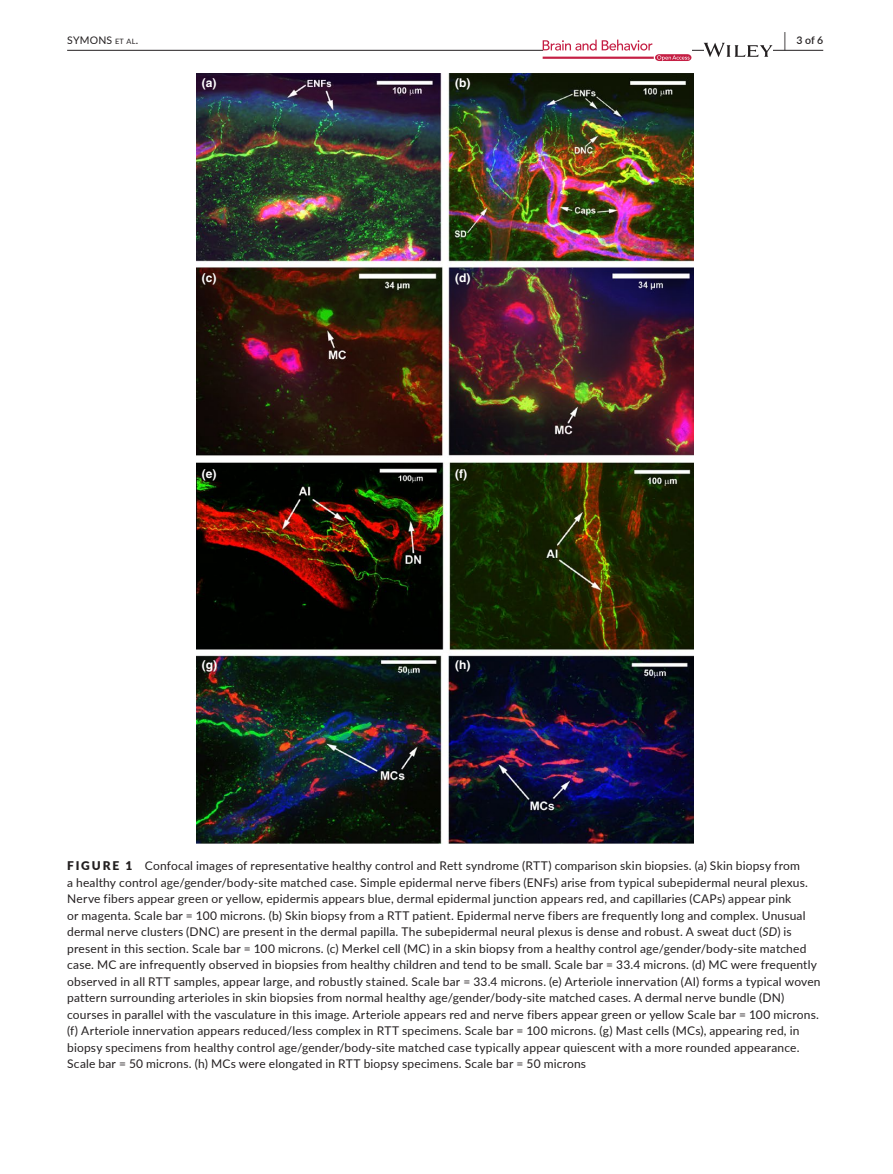
<style>
.page{position:relative;width:893px;height:1174px;background:#fff}
.page>*{position:absolute;margin:0;border:0;box-sizing:border-box;transform-origin:0 0}
.t1{font:600 19.5px "Lato";color:#231f20;scale:.48 1}
.t2{font:12px/16.5px "Lato";letter-spacing:.015em;color:#231f20}
.t3{font:700 12px "Helvetica";color:#fff}
.t4{font:10.5px "Lato";letter-spacing:.02em;color:#231f20}
.t5{font:600 10.5px "Lato";color:#231f20}
.s1{font-size:7.35px}
.s2{font-weight:900}
.s3{font-style:italic}
</style>
<div class="page">
<hr style="left:67px;top:50px;width:756px;height:1px;background:#231f20">
<svg style="left:543px;top:40px;width:148px;height:21px"></svg>
<svg style="left:704px;top:43px;width:68px;height:14px"></svg>
<img style="left:196px;top:73px;width:498px;height:770px">
<h1 class="t1" style="left:784px;top:26px;width:7px">|</h1>
<p class="t4" style="left:67px;top:33px;width:73px">SYMONS <span class="s1">et al</span>.</p>
<p class="t5" style="left:796px;top:33px;width:28px">3 of 6</p>
<p class="t3" style="left:202px;top:76px;width:16px">(a)</p>
<p class="t3" style="left:455px;top:76px;width:17px">(b)</p>
<p class="t3" style="left:202px;top:270px;width:16px">(c)</p>
<p class="t3" style="left:455px;top:270px;width:17px">(d)</p>
<p class="t3" style="left:202px;top:466px;width:16px">(e)</p>
<p class="t3" style="left:455px;top:466px;width:13px">(f)</p>
<p class="t3" style="left:202px;top:658px;width:17px">(g)</p>
<p class="t3" style="left:455px;top:658px;width:17px">(h)</p>
<p class="t2" style="left:67px;top:857px;width:755px"><span class="s2">FIGURE 1</span> Confocal images of representative healthy control and Rett syndrome (RTT) comparison skin biopsies. (a) Skin biopsy from<br>a healthy control age/gender/body‐site matched case. Simple epidermal nerve fibers (ENFs) arise from typical subepidermal neural plexus.<br>Nerve fibers appear green or yellow, epidermis appears blue, dermal epidermal junction appears red, and capillaries (CAPs) appear pink<br>or magenta. Scale bar = 100 microns. (b) Skin biopsy from a RTT patient. Epidermal nerve fibers are frequently long and complex. Unusual dermal nerve clusters (DNC) are present in the dermal papilla. The subepidermal neural plexus is dense and robust. A sweat duct (<span class="s3">SD</span>) is present in this section. Scale bar = 100 microns. (c) Merkel cell (MC) in a skin biopsy from a healthy control age/gender/body‐site matched case. MC are infrequently observed in biopsies from healthy children and tend to be small. Scale bar = 33.4 microns. (d) MC were frequently observed in all RTT samples, appear large, and robustly stained. Scale bar = 33.4 microns. (e) Arteriole innervation (AI) forms a typical woven pattern surrounding arterioles in skin biopsies from normal healthy age/gender/body‐site matched cases. A dermal nerve bundle (DN) courses in parallel with the vasculature in this image. Arteriole appears red and nerve fibers appear green or yellow Scale bar = 100 microns. (f) Arteriole innervation appears reduced/less complex in RTT specimens. Scale bar = 100 microns. (g) Mast cells (MCs), appearing red, in biopsy specimens from healthy control age/gender/body‐site matched case typically appear quiescent with a more rounded appearance.<br>Scale bar = 50 microns. (h) MCs were elongated in RTT biopsy specimens. Scale bar = 50 microns</p>
</div>
